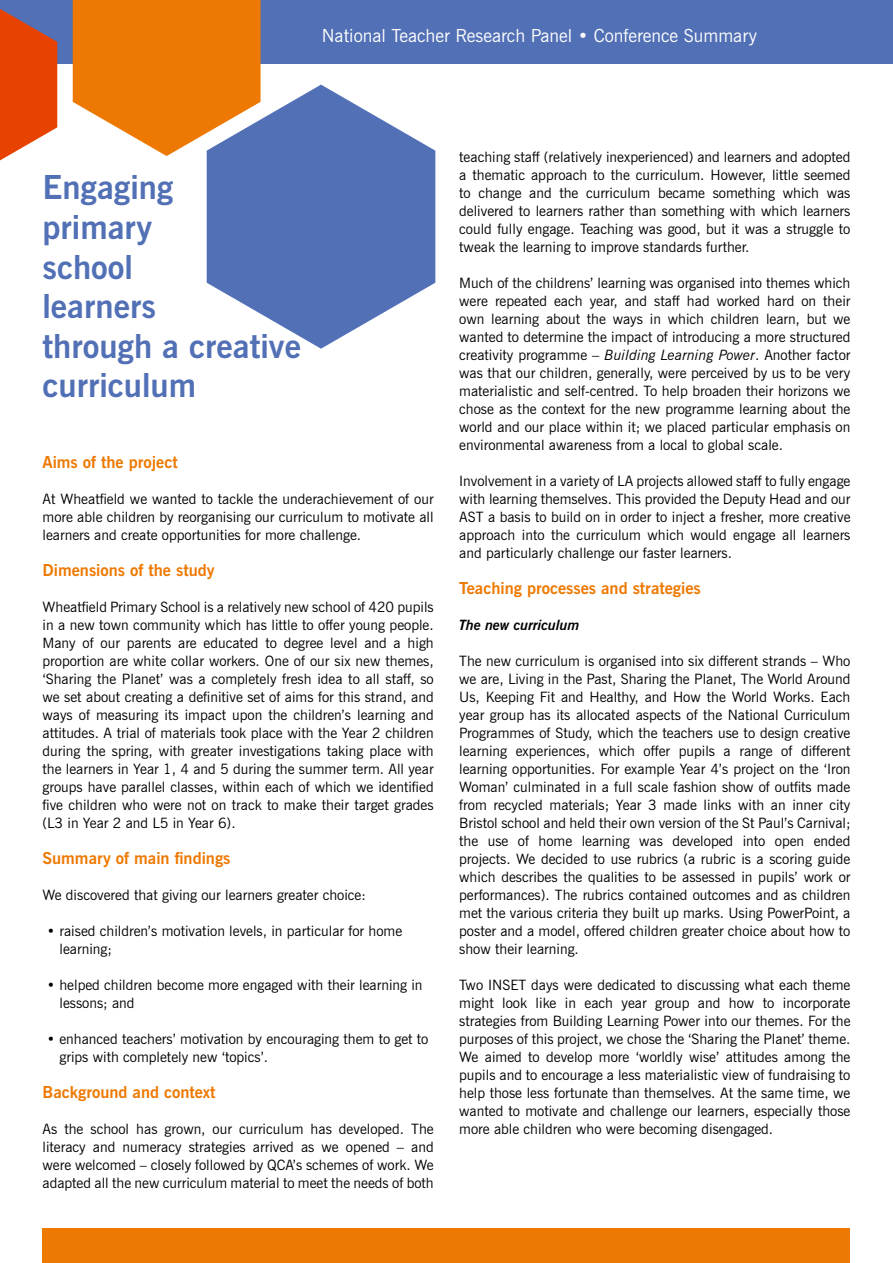
<style>
.page{position:relative;width:893px;height:1263px;background:#fff}
.page>*{position:absolute;margin:0;border:0;box-sizing:border-box;transform-origin:0 0}
.t1{font:700 33px/39.6px "News Gothic BT";color:#5270b5}
.t2{font:18px "News Gothic BT";color:#fff}
.t3{font:700 16.5px "News Gothic BT";color:#ee7902}
.t4{font:14.25px/18px "News Gothic BT";color:#000;text-align:justify}
.t5{font:italic 700 14.25px "News Gothic BT";color:#000}
.s1{font-style:italic}
</style>
<div class="page">
<div style="left:0;top:0;width:893px;height:64px;background:#5270b5"></div>
<svg style="left:207px;top:85px;width:228px;height:264px;fill:#5270b5"></svg>
<svg style="left:73px;top:0;width:188px;height:156px;background:#ea8a2b"></svg>
<svg style="left:0;top:9px;width:57px;height:151px"></svg>
<div style="left:43px;top:1229px;width:807px;height:34px;background:#ee7902"></div>
<p class="t2" style="left:322px;top:25px;width:437px">National Teacher Research Panel • Conference Summary</p>
<h1 class="t1" style="left:43px;top:168px;width:260px">Engaging<br>primary<br>school<br>learners<br>through a creative curriculum</h1>
<p class="t3" style="left:43px;top:452px;width:137px">Aims of the project</p>
<p class="t4" style="left:43px;top:490px;width:393px">At Wheatfield we wanted to tackle the underachievement of our more able children by reorganising our curriculum to motivate all learners and create opportunities for more challenge.</p>
<p class="t3" style="left:43px;top:560px;width:174px">Dimensions of the study</p>
<p class="t4" style="left:43px;top:598px;width:393px">Wheatfield Primary School is a relatively new school of 420 pupils in a new town community which has little to offer young people.<br>Many of our parents are educated to degree level and a high proportion are white collar workers. One of our six new themes, ‘Sharing the Planet’ was a completely fresh idea to all staff, so we set about creating a definitive set of aims for this strand, and ways of measuring its impact upon the children’s learning and attitudes. A trial of materials took place with the Year 2 children during the spring, with greater investigations taking place with the learners in Year 1, 4 and 5 during the summer term. All year groups have parallel classes, within each of which we identified five children who were not on track to make their target grades (L3 in Year 2 and L5 in Year 6).</p>
<p class="t3" style="left:43px;top:848px;width:189px">Summary of main findings</p>
<p class="t4" style="left:43px;top:886px;width:325px">We discovered that giving our learners greater choice:</p>
<p class="t4" style="left:60px;top:922px;width:344px;text-indent:-13px">• raised children’s motivation levels, in particular for home learning;</p>
<p class="t4" style="left:60px;top:976px;width:365px;text-indent:-13px">• helped children become more engaged with their learning in lessons; and</p>
<p class="t4" style="left:60px;top:1030px;width:370px;text-indent:-13px">• enhanced teachers’ motivation by encouraging them to get to grips with completely new ‘topics’.</p>
<p class="t3" style="left:43px;top:1082px;width:175px">Background and context</p>
<p class="t4" style="left:43px;top:1120px;width:393px">As the school has grown, our curriculum has developed. The literacy and numeracy strategies arrived as we opened – and were welcomed – closely followed by QCA’s schemes of work. We adapted all the new curriculum material to meet the needs of both</p>
<p class="t4" style="left:459px;top:148px;width:393px">teaching staff (relatively inexperienced) and learners and adopted a thematic approach to the curriculum. However, little seemed to change and the curriculum became something which was delivered to learners rather than something with which learners could fully engage. Teaching was good, but it was a struggle to tweak the learning to improve standards further.</p>
<p class="t4" style="left:459px;top:274px;width:393px">Much of the childrens’ learning was organised into themes which were repeated each year, and staff had worked hard on their own learning about the ways in which children learn, but we wanted to determine the impact of introducing a more structured creativity programme – <span class="s1">Building Learning Power</span>. Another factor was that our children, generally, were perceived by us to be very materialistic and self-centred. To help broaden their horizons we chose as the context for the new programme learning about the world and our place within it; we placed particular emphasis on environmental awareness from a local to global scale.</p>
<p class="t4" style="left:459px;top:472px;width:393px">Involvement in a variety of LA projects allowed staff to fully engage with learning themselves. This provided the Deputy Head and our AST a basis to build on in order to inject a fresher, more creative approach into the curriculum which would engage all learners and particularly challenge our faster learners.</p>
<p class="t3" style="left:459px;top:578px;width:243px">Teaching processes and strategies</p>
<p class="t5" style="left:459px;top:616px;width:122px">The new curriculum</p>
<p class="t4" style="left:459px;top:652px;width:393px">The new curriculum is organised into six different strands – Who we are, Living in the Past, Sharing the Planet, The World Around Us, Keeping Fit and Healthy, and How the World Works. Each year group has its allocated aspects of the National Curriculum Programmes of Study, which the teachers use to design creative learning experiences, which offer pupils a range of different learning opportunities. For example Year 4’s project on the ‘Iron Woman’ culminated in a full scale fashion show of outfits made from recycled materials; Year 3 made links with an inner city Bristol school and held their own version of the St Paul’s Carnival; the use of home learning was developed into open ended projects. We decided to use rubrics (a rubric is a scoring guide which describes the qualities to be assessed in pupils’ work or performances). The rubrics contained outcomes and as children met the various criteria they built up marks. Using PowerPoint, a poster and a model, offered children greater choice about how to show their learning.</p>
<p class="t4" style="left:459px;top:976px;width:393px">Two INSET days were dedicated to discussing what each theme might look like in each year group and how to incorporate strategies from Building Learning Power into our themes. For the purposes of this project, we chose the ‘Sharing the Planet’ theme.<br>We aimed to develop more ‘worldly wise’ attitudes among the pupils and to encourage a less materialistic view of fundraising to help those less fortunate than themselves. At the same time, we wanted to motivate and challenge our learners, especially those more able children who were becoming disengaged.</p>
</div>
